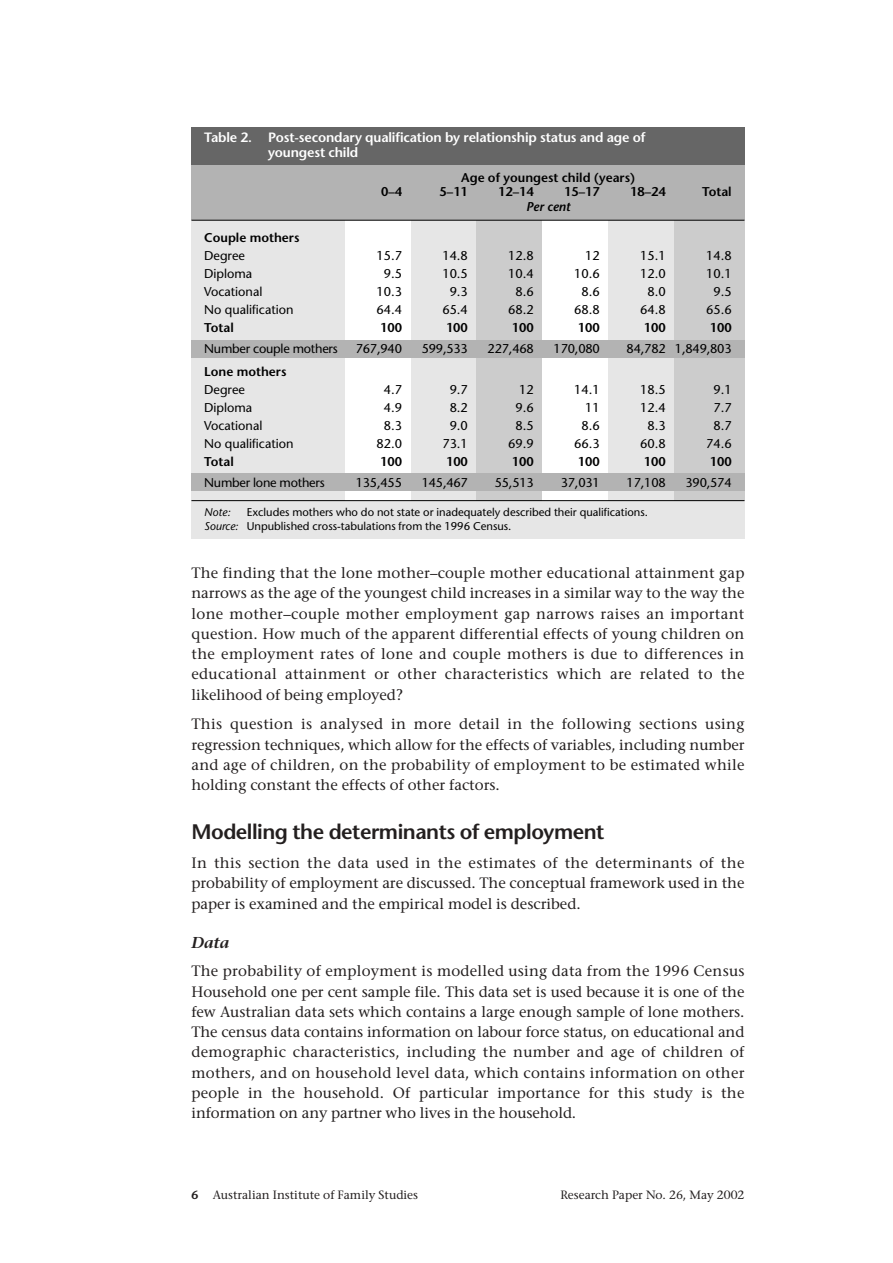
<style>
.page{position:relative;width:893px;height:1263px;background:#fff}
.page>*{position:absolute;margin:0;border:0;box-sizing:border-box;transform-origin:0 0}
.t1{font:600 21px "Stone Sans";letter-spacing:-.025em;color:#231f1f}
.t2{font:italic 600 15.75px "Stone Serif";color:#231f1f}
.t3{font:15px/20.2px "Stone Serif";color:#231f1f;text-align:justify}
.t4{font:600 13.5px/15px "Stone Sans";letter-spacing:-.01em;color:#fff}
.t5{font:12.75px "Stone Sans";color:#000}
.t6{font:600 12.75px "Stone Sans";color:#000}
.t7{font:italic 600 12.75px "Stone Sans";color:#000}
.t8{font:12px "Stone Serif";color:#231f1f}
.t9{font:11.25px/14.1px "Stone Sans";color:#000}
.t10{font:italic 11.25px "Stone Sans";color:#000}
.s1{font-style:italic}
.s2{font-family:"Stone Sans";font-weight:600}
</style>
<div class="page">
<div style="left:191px;top:220px;width:553px;height:319px;background:#e6e6e6"></div>
<div style="left:674px;top:220px;width:70px;height:281px;background:#ccc"></div>
<div style="left:542px;top:220px;width:66px;height:281px;background:#fff"></div>
<div style="left:476px;top:220px;width:66px;height:281px;background:#ccc"></div>
<div style="left:344px;top:220px;width:66px;height:281px;background:#fff"></div>
<div style="left:191px;top:128px;width:553px;height:38px;background:#666"></div>
<div style="left:191px;top:166px;width:553px;height:54px;background:#b3b3b3"></div>
<div style="left:191px;top:340px;width:553px;height:17px;background:#b3b3b3"></div>
<div style="left:191px;top:474px;width:553px;height:17px;background:#b3b3b3"></div>
<hr style="left:191px;top:220px;width:553px;height:1px;background:#000">
<hr style="left:191px;top:500px;width:553px;height:1px;background:#000">
<p class="t4" style="left:268px;top:132px;width:379px;text-indent:-64px">Table 2. Post-secondary qualification by relationship status and age of youngest child</p>
<p class="t6" style="left:461px;top:173px;width:176px">Age of youngest child (years)</p>
<p class="t6" style="left:381px;top:187px;width:23px">0–4</p>
<p class="t6" style="left:439px;top:187px;width:30px">5–11</p>
<p class="t6" style="left:498px;top:187px;width:37px">12–14</p>
<p class="t6" style="left:564px;top:187px;width:37px">15–17</p>
<p class="t6" style="left:630px;top:187px;width:37px">18–24</p>
<p class="t6" style="left:702px;top:187px;width:31px">Total</p>
<p class="t7" style="left:526px;top:201px;width:46px">Per cent</p>
<p class="t6" style="left:204px;top:233px;width:97px">Couple mothers</p>
<p class="t5" style="left:204px;top:251px;width:42px">Degree</p>
<p class="t5" style="left:376px;top:251px;width:27px">15.7</p>
<p class="t5" style="left:442px;top:251px;width:27px">14.8</p>
<p class="t5" style="left:508px;top:251px;width:27px">12.8</p>
<p class="t5" style="left:585px;top:251px;width:16px">12</p>
<p class="t5" style="left:640px;top:251px;width:27px">15.1</p>
<p class="t5" style="left:706px;top:251px;width:27px">14.8</p>
<p class="t5" style="left:204px;top:269px;width:50px">Diploma</p>
<p class="t5" style="left:384px;top:269px;width:20px">9.5</p>
<p class="t5" style="left:442px;top:269px;width:27px">10.5</p>
<p class="t5" style="left:508px;top:269px;width:27px">10.4</p>
<p class="t5" style="left:574px;top:269px;width:27px">10.6</p>
<p class="t5" style="left:640px;top:269px;width:27px">12.0</p>
<p class="t5" style="left:706px;top:269px;width:27px">10.1</p>
<p class="t5" style="left:204px;top:287px;width:60px">Vocational</p>
<p class="t5" style="left:376px;top:287px;width:27px">10.3</p>
<p class="t5" style="left:449px;top:287px;width:20px">9.3</p>
<p class="t5" style="left:515px;top:287px;width:20px">8.6</p>
<p class="t5" style="left:581px;top:287px;width:20px">8.6</p>
<p class="t5" style="left:647px;top:287px;width:20px">8.0</p>
<p class="t5" style="left:713px;top:287px;width:20px">9.5</p>
<p class="t5" style="left:204px;top:305px;width:91px">No qualification</p>
<p class="t5" style="left:376px;top:305px;width:27px">64.4</p>
<p class="t5" style="left:442px;top:305px;width:27px">65.4</p>
<p class="t5" style="left:508px;top:305px;width:27px">68.2</p>
<p class="t5" style="left:574px;top:305px;width:27px">68.8</p>
<p class="t5" style="left:640px;top:305px;width:27px">64.8</p>
<p class="t5" style="left:706px;top:305px;width:27px">65.6</p>
<p class="t6" style="left:204px;top:323px;width:31px">Total</p>
<p class="t6" style="left:380px;top:323px;width:23px">100</p>
<p class="t6" style="left:446px;top:323px;width:23px">100</p>
<p class="t6" style="left:512px;top:323px;width:23px">100</p>
<p class="t6" style="left:578px;top:323px;width:23px">100</p>
<p class="t6" style="left:643px;top:323px;width:23px">100</p>
<p class="t6" style="left:709px;top:323px;width:23px">100</p>
<p class="t5" style="left:204px;top:344px;width:135px">Number couple mothers</p>
<p class="t5" style="left:356px;top:344px;width:48px">767,940</p>
<p class="t5" style="left:421px;top:344px;width:48px">599,533</p>
<p class="t5" style="left:487px;top:344px;width:48px">227,468</p>
<p class="t5" style="left:553px;top:344px;width:48px">170,080</p>
<p class="t5" style="left:626px;top:344px;width:107px">84,782 1,849,803</p>
<p class="t6" style="left:204px;top:366px;width:84px">Lone mothers</p>
<p class="t5" style="left:204px;top:384px;width:42px">Degree</p>
<p class="t5" style="left:384px;top:384px;width:20px">4.7</p>
<p class="t5" style="left:449px;top:384px;width:20px">9.7</p>
<p class="t5" style="left:519px;top:384px;width:16px">12</p>
<p class="t5" style="left:574px;top:384px;width:27px">14.1</p>
<p class="t5" style="left:640px;top:384px;width:27px">18.5</p>
<p class="t5" style="left:713px;top:384px;width:20px">9.1</p>
<p class="t5" style="left:204px;top:402px;width:50px">Diploma</p>
<p class="t5" style="left:384px;top:402px;width:20px">4.9</p>
<p class="t5" style="left:449px;top:402px;width:20px">8.2</p>
<p class="t5" style="left:515px;top:402px;width:20px">9.6</p>
<p class="t5" style="left:585px;top:402px;width:16px">11</p>
<p class="t5" style="left:640px;top:402px;width:27px">12.4</p>
<p class="t5" style="left:713px;top:402px;width:20px">7.7</p>
<p class="t5" style="left:204px;top:421px;width:60px">Vocational</p>
<p class="t5" style="left:384px;top:421px;width:20px">8.3</p>
<p class="t5" style="left:449px;top:421px;width:20px">9.0</p>
<p class="t5" style="left:515px;top:421px;width:20px">8.5</p>
<p class="t5" style="left:581px;top:421px;width:20px">8.6</p>
<p class="t5" style="left:647px;top:421px;width:20px">8.3</p>
<p class="t5" style="left:713px;top:421px;width:20px">8.7</p>
<p class="t5" style="left:204px;top:439px;width:91px">No qualification</p>
<p class="t5" style="left:376px;top:439px;width:27px">82.0</p>
<p class="t5" style="left:442px;top:439px;width:27px">73.1</p>
<p class="t5" style="left:508px;top:439px;width:27px">69.9</p>
<p class="t5" style="left:574px;top:439px;width:27px">66.3</p>
<p class="t5" style="left:640px;top:439px;width:27px">60.8</p>
<p class="t5" style="left:706px;top:439px;width:27px">74.6</p>
<p class="t6" style="left:204px;top:457px;width:31px">Total</p>
<p class="t6" style="left:380px;top:457px;width:23px">100</p>
<p class="t6" style="left:446px;top:457px;width:23px">100</p>
<p class="t6" style="left:512px;top:457px;width:23px">100</p>
<p class="t6" style="left:578px;top:457px;width:23px">100</p>
<p class="t6" style="left:643px;top:457px;width:23px">100</p>
<p class="t6" style="left:709px;top:457px;width:23px">100</p>
<p class="t5" style="left:204px;top:477px;width:122px">Number lone mothers</p>
<p class="t5" style="left:356px;top:477px;width:48px">135,455</p>
<p class="t5" style="left:421px;top:477px;width:48px">145,467</p>
<p class="t5" style="left:494px;top:477px;width:41px">55,513</p>
<p class="t5" style="left:560px;top:477px;width:41px">37,031</p>
<p class="t5" style="left:626px;top:477px;width:41px">17,108</p>
<p class="t5" style="left:685px;top:477px;width:48px">390,574</p>
<p class="t10" style="left:204px;top:507px;width:28px">Note:</p>
<p class="t9" style="left:204px;top:506px;width:445px;text-indent:43px">Excludes mothers who do not state or inadequately described their qualifications.<br><span class="s1">Source:</span> Unpublished cross-tabulations from the 1996 Census.</p>
<p class="t3" style="left:191px;top:564px;width:554px">The finding that the lone mother–couple mother educational attainment gap narrows as the age of the youngest child increases in a similar way to the way the lone mother–couple mother employment gap narrows raises an important question. How much of the apparent differential effects of young children on the employment rates of lone and couple mothers is due to differences in educational attainment or other characteristics which are related to the likelihood of being employed?</p>
<p class="t3" style="left:191px;top:716px;width:554px">This question is analysed in more detail in the following sections using regression techniques, which allow for the effects of variables, including number and age of children, on the probability of employment to be estimated while holding constant the effects of other factors.</p>
<h1 class="t1" style="left:191px;top:824px;width:414px">Modelling the determinants of employment</h1>
<p class="t3" style="left:191px;top:854px;width:554px">In this section the data used in the estimates of the determinants of the probability of employment are discussed. The conceptual framework used in the paper is examined and the empirical model is described.</p>
<p class="t2" style="left:191px;top:936px;width:40px">Data</p>
<p class="t3" style="left:191px;top:963px;width:554px">The probability of employment is modelled using data from the 1996 Census Household one per cent sample file. This data set is used because it is one of the few Australian data sets which contains a large enough sample of lone mothers.<br>The census data contains information on labour force status, on educational and demographic characteristics, including the number and age of children of mothers, and on household level data, which contains information on other people in the household. Of particular importance for this study is the information on any partner who lives in the household.</p>
<p class="t8" style="left:191px;top:1191px;width:228px"><span class="s2">6</span> Australian Institute of Family Studies</p>
<p class="t8" style="left:560px;top:1191px;width:186px">Research Paper No. 26, May 2002</p>
</div>
